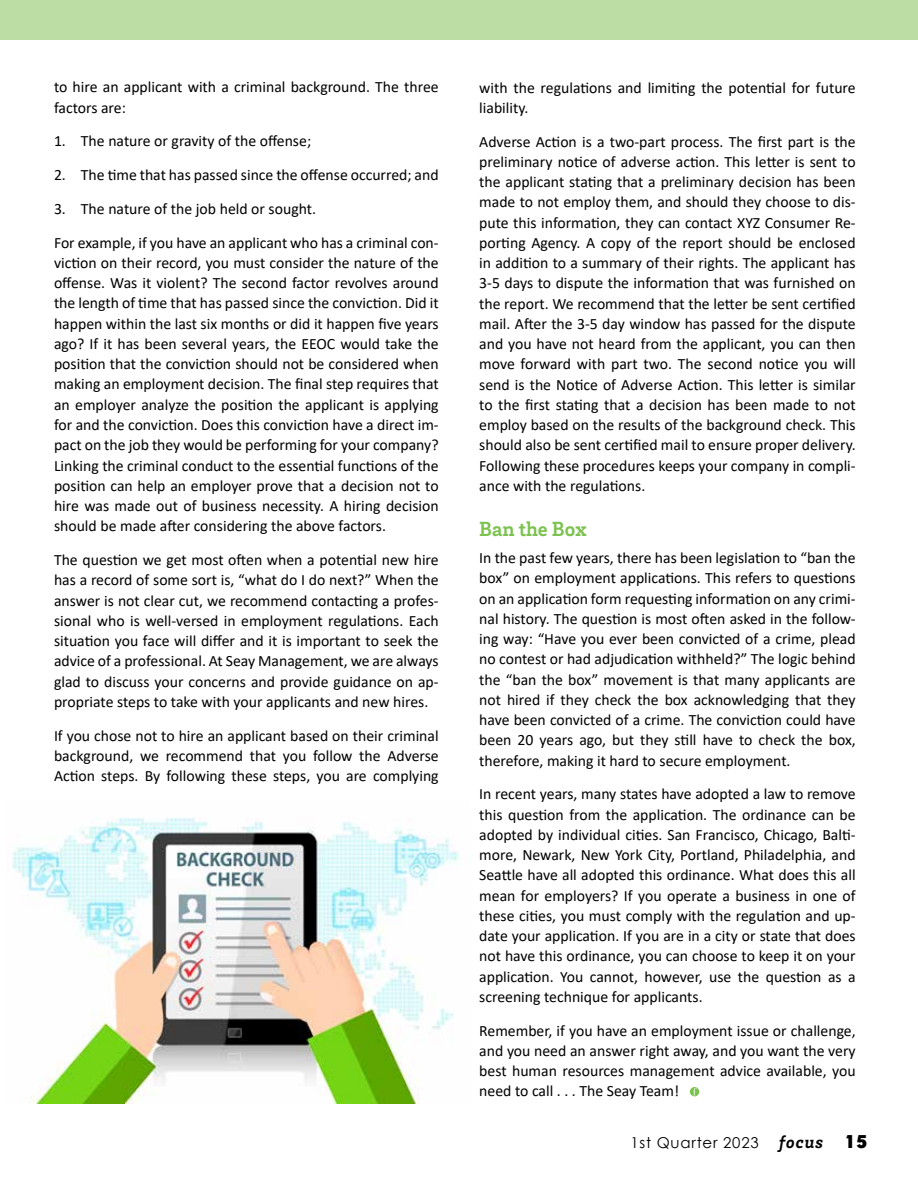
<style>
.page{position:relative;width:918px;height:1188px;background:#fff}
.page>*{position:absolute;margin:0;border:0;box-sizing:border-box;transform-origin:0 0}
.t1{font:700 21px "Brix Slab";letter-spacing:-.005em;color:#7cc24f}
.t2{font:15.75px/20.2px "Calibri";color:#000;text-align:justify}
.t3{font:15px "Century Gothic";letter-spacing:.05em;color:#000}
.s1{font-family:"Brix Slab";font-weight:700;font-style:italic;font-size:18px}
.s2{font-weight:900;font-size:18px}
</style>
<div class="page">
<img style="left:12px;top:818px;width:448px;height:286px">
<div style="left:690px;top:1087px;width:9px;height:9px;background:#7cc24f;border-radius:50%"></div>
<svg style="left:693px;top:1088px;width:4px;height:7px"></svg>
<div style="left:0;top:0;width:918px;height:39px;background:#bcdda3"></div>
<p class="t2" style="left:54px;top:77px;width:386px">to hire an applicant with a criminal background. The three factors are:</p>
<p class="t2" style="left:54px;top:131px;width:259px">1. The nature or gravity of the offense;</p>
<p class="t2" style="left:54px;top:164px;width:386px">2. The time that has passed since the offense occurred; and</p>
<p class="t2" style="left:54px;top:191px;width:386px;line-height:33.8px">3. The nature of the job held or sought.<br>For example, if you have an applicant who has a criminal con-</p>
<p class="t2" style="left:54px;top:252px;width:386px">viction on their record, you must consider the nature of the offense. Was it violent? The second factor revolves around the length of time that has passed since the conviction. Did it happen within the last six months or did it happen five years ago? If it has been several years, the EEOC would take the position that the conviction should not be considered when making an employment decision. The final step requires that an employer analyze the position the applicant is applying for and the conviction. Does this conviction have a direct im&shy;pact on the job they would be performing for your company?<br>Linking the criminal conduct to the essential functions of the position can help an employer prove that a decision not to hire was made out of business necessity. A hiring decision should be made after considering the above factors.</p>
<p class="t2" style="left:54px;top:549px;width:386px">The question we get most often when a potential new hire has a record of some sort is, “what do I do next?” When the answer is not clear cut, we recommend contacting a profes&shy;sional who is well-versed in employment regulations. Each situation you face will differ and it is important to seek the advice of a professional. At Seay Management, we are always glad to discuss your concerns and provide guidance on ap&shy;propriate steps to take with your applicants and new hires.</p>
<p class="t2" style="left:54px;top:725px;width:386px">If you chose not to hire an applicant based on their criminal background, we recommend that you follow the Adverse Action steps. By following these steps, you are complying</p>
<p class="t2" style="left:479px;top:77px;width:378px">with the regulations and limiting the potential for future liability.</p>
<p class="t2" style="left:479px;top:131px;width:378px">Adverse Action is a two-part process. The first part is the preliminary notice of adverse action. This letter is sent to the applicant stating that a preliminary decision has been made to not employ them, and should they choose to dis&shy;pute this information, they can contact XYZ Consumer Re&shy;porting Agency. A copy of the report should be enclosed in addition to a summary of their rights. The applicant has 3-5 days to dispute the information that was furnished on the report. We recommend that the letter be sent certified mail. After the 3-5 day window has passed for the dispute and you have not heard from the applicant, you can then move forward with part two. The second notice you will send is the Notice of Adverse Action. This letter is similar to the first stating that a decision has been made to not employ based on the results of the background check. This should also be sent certified mail to ensure proper delivery.<br>Following these procedures keeps your company in compli&shy;ance with the regulations.</p>
<h1 class="t1" style="left:479px;top:515px;width:109px">Ban the Box</h1>
<p class="t2" style="left:479px;top:547px;width:378px">In the past few years, there has been legislation to “ban the box” on employment applications. This refers to questions on an application form requesting information on any crimi&shy;nal history. The question is most often asked in the follow&shy;ing way: “Have you ever been convicted of a crime, plead no contest or had adjudication withheld?” The logic behind the “ban the box” movement is that many applicants are not hired if they check the box acknowledging that they have been convicted of a crime. The conviction could have been 20 years ago, but they still have to check the box, therefore, making it hard to secure employment.</p>
<p class="t2" style="left:479px;top:784px;width:378px">In recent years, many states have adopted a law to remove this question from the application. The ordinance can be adopted by individual cities. San Francisco, Chicago, Balti&shy;more, Newark, New York City, Portland, Philadelphia, and Seattle have all adopted this ordinance. What does this all mean for employers? If you operate a business in one of these cities, you must comply with the regulation and up&shy;date your application. If you are in a city or state that does not have this ordinance, you can choose to keep it on your application. You cannot, however, use the question as a screening technique for applicants.</p>
<p class="t2" style="left:479px;top:1020px;width:378px">Remember, if you have an employment issue or challenge, and you need an answer right away, and you want the very best human resources management advice available, you need to call . . . The Seay Team!</p>
<p class="t3" style="left:630px;top:1132px;width:238px">1st Quarter 2023 <span class="s1">focus</span> <span class="s2">15</span></p>
</div>
